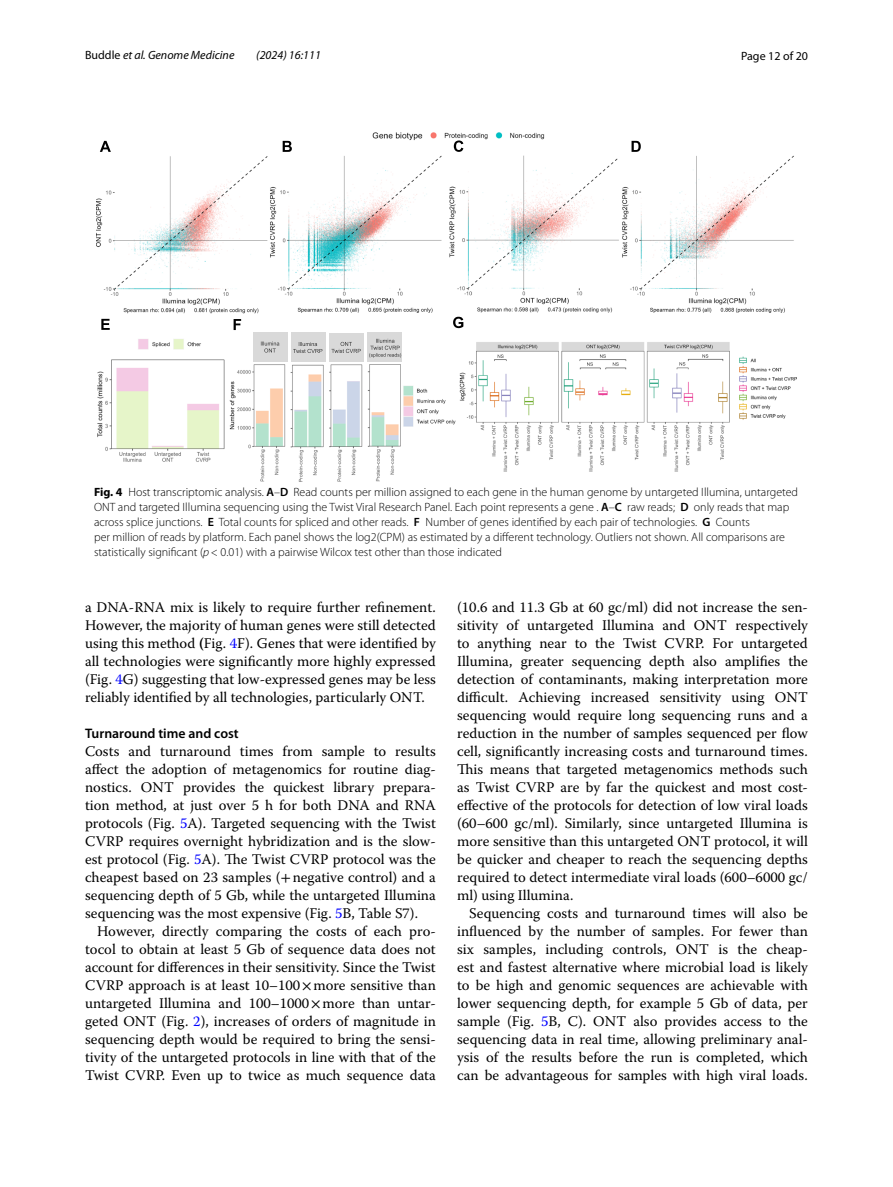
<style>
.page{position:relative;width:893px;height:1187px;background:#fff}
.page>*{position:absolute;margin:0;border:0;box-sizing:border-box;transform-origin:0 0}
.t1{font:14.7px/18px "Warnock Pro";color:#000;text-align:justify}
.t2{font:600 13.8px "Myriad Pro";color:#000}
.t3{font:300 12px/15px "Myriad Pro";color:#000}
.t4{font:italic 12px "Myriad Pro";color:#000}
.t5{font:12px "Myriad Pro";color:#000}
.s1{font-style:normal}
.s2{font-weight:700}
.s3{font-weight:600}
.s4{font-style:italic}
.s5{color:#00f}
.s6{font-family:"STIX"}
</style>
<div class="page">
<img style="left:96px;top:133px;width:701px;height:348px">
<svg style="left:100px;top:141px;width:11px;height:11px"></svg>
<svg style="left:283px;top:141px;width:9px;height:11px"></svg>
<svg style="left:454px;top:140px;width:9px;height:12px"></svg>
<svg style="left:631px;top:141px;width:10px;height:11px"></svg>
<svg style="left:101px;top:319px;width:9px;height:11px"></svg>
<svg style="left:234px;top:319px;width:7px;height:11px"></svg>
<div style="left:253px;top:333px;width:34px;height:29px;background:#d9d9d9"></div>
<div style="left:291px;top:332px;width:34px;height:30px;background:#d9d9d9"></div>
<div style="left:329px;top:333px;width:35px;height:29px;background:#d9d9d9"></div>
<div style="left:368px;top:332px;width:34px;height:30px;background:#d9d9d9"></div>
<svg style="left:293px;top:342px;width:29px;height:11px"></svg>
<svg style="left:261px;top:341px;width:18px;height:11px"></svg>
<svg style="left:331px;top:342px;width:30px;height:11px"></svg>
<svg style="left:369px;top:339px;width:32px;height:19px"></svg>
<svg style="left:453px;top:317px;width:10px;height:11px"></svg>
<svg style="left:498px;top:354px;width:6px;height:4px"></svg>
<svg style="left:587px;top:354px;width:32px;height:12px"></svg>
<svg style="left:679px;top:362px;width:6px;height:3px"></svg>
<svg style="left:702px;top:354px;width:6px;height:4px"></svg>
<p class="t4" style="left:85px;top:48px;width:151px"><span class="s1">Buddle</span> et al. Genome Medicine</p>
<p class="t4" style="left:256px;top:48px;width:66px">(2024) 16:111</p>
<p class="t5" style="left:741px;top:48px;width:68px">Page 12 of 20</p>
<p class="t3" style="left:94px;top:485px;width:706px"><span class="s2">Fig. 4</span> Host transcriptomic analysis. <span class="s3">A</span>–<span class="s3">D</span> Read counts per million assigned to each gene in the human genome by untargeted Illumina, untargeted ONT and targeted Illumina sequencing using the Twist Viral Research Panel. Each point represents a gene . <span class="s3">A</span>–<span class="s3">C</span> raw reads; <span class="s3">D</span> only reads that map across splice junctions. <span class="s3">E</span> Total counts for spliced and other reads. <span class="s3">F</span> Number of genes identified by each pair of technologies. <span class="s3">G</span> Counts<br>per million of reads by platform. Each panel shows the log2(CPM) as estimated by a different technology. Outliers not shown. All comparisons are statistically significant (<span class="s4">p</span>&lt; 0.01) with a pairwise Wilcox test other than those indicated</p>
<p class="t1" style="left:85px;top:597px;width:352px">a DNA-RNA mix is likely to require further refinement.<br>However, the majority of human genes were still detected using this method <span class="s2">(</span>Fig. <span class="s5">4</span>F). Genes that were identified by all technologies were significantly more highly expressed (Fig. <span class="s5">4</span>G) suggesting that low-expressed genes may be less reliably identified by all technologies, particularly ONT.</p>
<p class="t2" style="left:85px;top:724px;width:155px">Turnaround time and cost</p>
<p class="t1" style="left:85px;top:741px;width:352px">Costs and turnaround times from sample to results affect the adoption of metagenomics for routine diag&shy;nostics. ONT provides the quickest library prepara&shy;tion method, at just over 5 h for both DNA and RNA protocols (Fig. <span class="s5">5</span>A). Targeted sequencing with the Twist CVRP requires overnight hybridization and is the slow&shy;est protocol (Fig. <span class="s5">5</span>A). The Twist CVRP protocol was the cheapest based on 23 samples (<span class="s6">+</span>negative control) and a sequencing depth of 5 Gb, while the untargeted Illumina sequencing was the most expensive (Fig. <span class="s5">5</span>B, Table S7).</p>
<p class="t1" style="left:85px;top:921px;width:352px;text-indent:12px">However, directly comparing the costs of each pro&shy;tocol to obtain at least 5 Gb of sequence data does not account for differences in their sensitivity. Since the Twist CVRP approach is at least 10–100<span class="s6">×</span>more sensitive than untargeted Illumina and 100–1000<span class="s6">×</span>more than untar&shy;geted ONT (Fig. <span class="s5">2</span>), increases of orders of magnitude in sequencing depth would be required to bring the sensi&shy;tivity of the untargeted protocols in line with that of the Twist CVRP. Even up to twice as much sequence data</p>
<p class="t1" style="left:457px;top:597px;width:352px">(10.6 and 11.3 Gb at 60 gc/ml) did not increase the sen&shy;sitivity of untargeted Illumina and ONT respectively to anything near to the Twist CVRP. For untargeted Illumina, greater sequencing depth also amplifies the detection of contaminants, making interpretation more difficult. Achieving increased sensitivity using ONT sequencing would require long sequencing runs and a reduction in the number of samples sequenced per flow cell, significantly increasing costs and turnaround times.<br>This means that targeted metagenomics methods such as Twist CVRP are by far the quickest and most cost&shy;effective of the protocols for detection of low viral loads (60–600 gc/ml). Similarly, since untargeted Illumina is more sensitive than this untargeted ONT protocol, it will be quicker and cheaper to reach the sequencing depths required to detect intermediate viral loads (600–6000 gc/ ml) using Illumina.</p>
<p class="t1" style="left:457px;top:903px;width:352px;text-indent:12px">Sequencing costs and turnaround times will also be influenced by the number of samples. For fewer than six samples, including controls, ONT is the cheap&shy;est and fastest alternative where microbial load is likely to be high and genomic sequences are achievable with lower sequencing depth, for example 5 Gb of data, per sample (Fig. <span class="s5">5</span>B, C). ONT also provides access to the sequencing data in real time, allowing preliminary anal&shy;ysis of the results before the run is completed, which can be advantageous for samples with high viral loads.</p>
</div>
